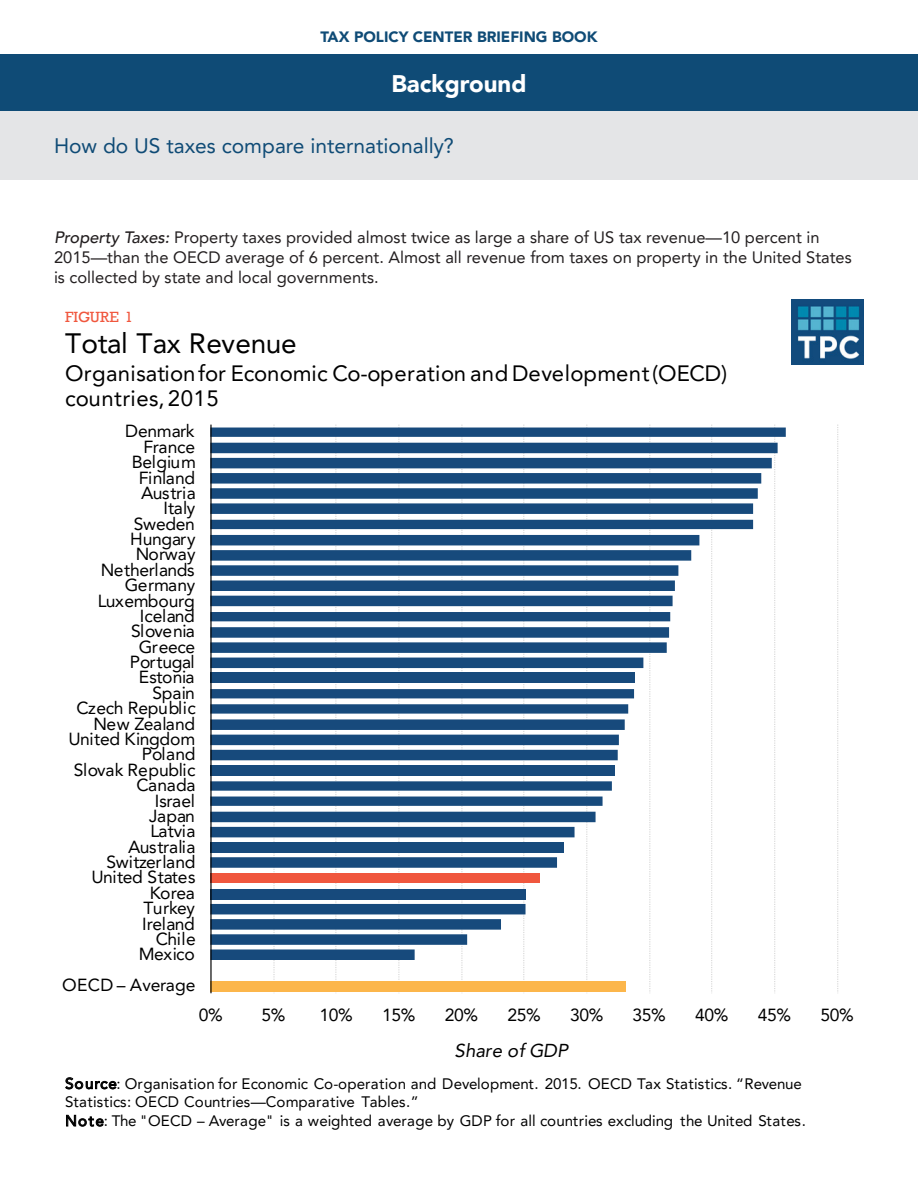
<style>
.page{position:relative;width:918px;height:1188px;background:#fff}
.page>*{position:absolute;margin:0;border:0;box-sizing:border-box;transform-origin:0 0}
.t1{font:28.05px "Avenir LT Pro";letter-spacing:-.015em;color:#000}
.t2{font:900 24px "Avenir LT Pro";color:#fff}
.t3{font:22.2px/25.7px "Avenir LT Pro";letter-spacing:.015em;color:#000}
.t4{font:21px "Avenir LT Pro";color:#0f4b76}
.t5{font:italic 18.75px "Avenir LT Pro";letter-spacing:.005em;color:#000}
.t6{font:17.55px/15.5px "Avenir LT Pro";letter-spacing:-.02em;color:#000;text-align:right}
.t7{font:17.55px "Avenir LT Pro";letter-spacing:.005em;color:#000}
.t8{font:16.5px/19.8px "Avenir LT Pro";color:#231f20}
.t9{font:15.15px/18.8px "Avenir LT Pro";letter-spacing:-.005em;color:#000}
.t10{font:15.15px "Rockwell";letter-spacing:-.005em;color:#f0573e}
.t11{font:900 15px "Avenir LT Pro";color:#0f4b76}
.s1{font-weight:500;font-style:italic}
</style>
<div class="page">
<div style="left:0;top:54px;width:918px;height:58px;background:#0f4b76"></div>
<div style="left:0;top:112px;width:918px;height:68px;background:#e4e5e7"></div>
<svg style="left:273px;top:425px;width:2px;height:555px"></svg>
<svg style="left:335px;top:425px;width:1px;height:555px"></svg>
<svg style="left:398px;top:425px;width:1px;height:555px"></svg>
<svg style="left:461px;top:425px;width:1px;height:555px"></svg>
<svg style="left:523px;top:425px;width:1px;height:568px"></svg>
<svg style="left:586px;top:425px;width:1px;height:555px"></svg>
<svg style="left:649px;top:425px;width:1px;height:567px"></svg>
<svg style="left:711px;top:425px;width:1px;height:568px"></svg>
<svg style="left:774px;top:425px;width:1px;height:568px"></svg>
<svg style="left:837px;top:425px;width:1px;height:568px"></svg>
<div style="left:210px;top:981px;width:416px;height:11px;background:#fcb64b"></div>
<svg style="left:212px;top:428px;width:574px;height:532px"></svg>
<hr style="left:210px;top:425px;width:2px;height:568px;background:#000">
<img style="left:792px;top:299px;width:72px;height:65px">
<svg style="left:65px;top:1077px;width:52px;height:12px"></svg>
<svg style="left:66px;top:1115px;width:38px;height:12px"></svg>
<p class="t11" style="left:320px;top:28px;width:279px">TAX POLICY CENTER BRIEFING BOOK</p>
<p class="t2" style="left:391px;top:69px;width:137px">Background</p>
<p class="t4" style="left:54px;top:133px;width:402px">How do US taxes compare internationally?</p>
<p class="t8" style="left:54px;top:227px;width:799px"><span class="s1">Property Taxes:</span> Property taxes provided almost twice as large a share of US tax revenue—10 percent in<br>2015—than the OECD average of 6 percent. Almost all revenue from taxes on property in the United States is collected by state and local governments.</p>
<p class="t10" style="left:65px;top:309px;width:69px">FIGURE 1</p>
<p class="t1" style="left:65px;top:326px;width:233px">Total Tax Revenue</p>
<p class="t3" style="left:65px;top:360px;width:664px">Organisation for Economic Co-operation and Development (OECD) countries, 2015</p>
<p class="t6" style="left:69px;top:423px;width:129px">Denmark<br>France<br>Belgium<br>Finland<br>Austria<br>Italy<br>Sweden<br>Hungary<br>Norway<br>Netherlands<br>Germany<br>Luxembourg<br>Iceland<br>Slovenia<br>Greece<br>Portugal<br>Estonia<br>Spain<br>Czech Republic<br>New Zealand<br>United Kingdom<br>Poland<br>Slovak Republic<br>Canada<br>Israel<br>Japan<br>Latvia<br>Australia<br>Switzerland<br>United States<br>Korea<br>Turkey<br>Ireland<br>Chile<br>Mexico</p>
<p class="t7" style="left:62px;top:974px;width:135px">OECD – Average</p>
<p class="t6" style="left:199px;top:1007px;width:25px">0%</p>
<p class="t6" style="left:262px;top:1007px;width:25px">5%</p>
<p class="t6" style="left:319px;top:1007px;width:35px">10%</p>
<p class="t6" style="left:382px;top:1007px;width:35px">15%</p>
<p class="t6" style="left:445px;top:1007px;width:35px">20%</p>
<p class="t6" style="left:507px;top:1007px;width:35px">25%</p>
<p class="t6" style="left:570px;top:1007px;width:35px">30%</p>
<p class="t6" style="left:633px;top:1007px;width:35px">35%</p>
<p class="t6" style="left:695px;top:1007px;width:35px">40%</p>
<p class="t6" style="left:758px;top:1007px;width:35px">45%</p>
<p class="t6" style="left:821px;top:1007px;width:35px">50%</p>
<p class="t5" style="left:455px;top:1039px;width:115px">Share of GDP</p>
<p class="t9" style="left:65px;top:1074px;width:742px">Source: Organisation for Economic Co-operation and Development. 2015. OECD Tax Statistics. “Revenue<br>Statistics: OECD Countries—Comparative Tables.”<br>Note: The "OECD – Average" is a weighted average by GDP for all countries excluding the United States.</p>
</div>
